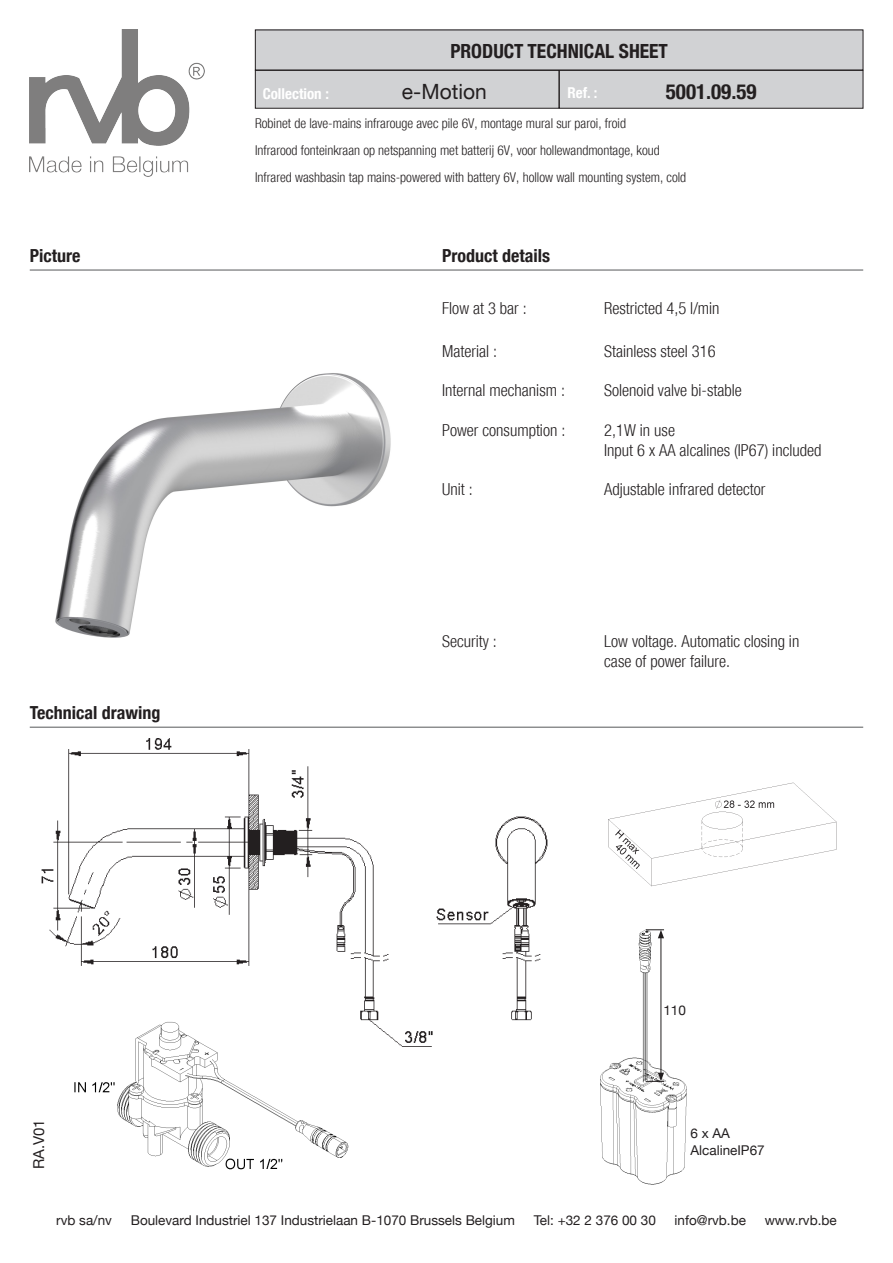
<style>
.page{position:relative;width:893px;height:1263px;background:#fff}
.page>*{position:absolute;margin:0;border:0;box-sizing:border-box;transform-origin:0 0}
.t1{font:700 21px "Helvetica Neue";color:#231f20}
.t2{font:21px "Helvetica Neue";color:#231f20}
.t3{font:700 19.5px "Helvetica Neue";color:#231f20}
.t4{font:700 18px "Helvetica Neue";color:#231f20}
.t5{font:300 16.5px/19.8px "Helvetica Neue";color:#231f20}
.t6{font:700 15px "Helvetica Neue";color:#fff}
.t7{font:15px "Helvetica Neue";color:#231f20}
.t8{font:300 13.5px "Helvetica Neue";color:#231f20}
.Bulles{font:13.5px/16.5px "Helvetica Neue";color:#231f20}
</style>
<div class="page">
<div style="left:255px;top:70px;width:304px;height:38px;background:#d1d2d4"></div>
<div style="left:255px;top:70px;width:304px;height:38px;border:1px solid #231f20"></div>
<div style="left:559px;top:70px;width:304px;height:38px;background:#d1d2d4"></div>
<div style="left:559px;top:70px;width:304px;height:38px;border:1px solid #231f20"></div>
<div style="left:255px;top:30px;width:608px;height:40px;background:#d1d2d4"></div>
<hr style="left:30px;top:727px;width:833px;height:1px;background:#57585a">
<hr style="left:30px;top:270px;width:833px;height:1px;background:#57585a">
<img style="left:30px;top:30px;width:174px;height:147px">
<img style="left:55px;top:373px;width:336px;height:265px">
<img style="left:74px;top:1059px;width:275px;height:111px">
<img style="left:608px;top:782px;width:229px;height:105px">
<img style="left:600px;top:929px;width:87px;height:256px">
<hr style="left:661px;top:936px;width:1px;height:139px;background:#231f20">
<svg style="left:646px;top:929px;width:18px;height:9px"></svg>
<svg style="left:646px;top:1073px;width:18px;height:9px"></svg>
<div style="left:663px;top:1040px;width:28px;height:23px;background:#fff"></div>
<img style="left:30px;top:726px;width:555px;height:333px">
<p class="t3" style="left:450px;top:39px;width:219px">PRODUCT TECHNICAL SHEET</p>
<p class="t2" style="left:402px;top:79px;width:86px">e-Motion</p>
<p class="t1" style="left:666px;top:79px;width:92px">5001.09.59</p>
<p class="t6" style="left:263px;top:84px;width:68px">Collection :</p>
<p class="t6" style="left:567px;top:84px;width:31px">Ref. :</p>
<p class="t4" style="left:30px;top:245px;width:52px">Picture</p>
<p class="t4" style="left:30px;top:702px;width:132px">Technical drawing</p>
<p class="t8" style="left:255px;top:115px;width:372px">Robinet de lave-mains infrarouge avec pile 6V, montage mural sur paroi, froid</p>
<p class="t8" style="left:255px;top:142px;width:406px">Infrarood fonteinkraan op netspanning met batterij 6V, voor hollewandmontage, koud</p>
<p class="t8" style="left:255px;top:169px;width:433px">Infrared washbasin tap mains-powered with battery 6V, hollow wall mounting system, cold</p>
<p class="t4" style="left:442px;top:245px;width:109px">Product details</p>
<p class="t5" style="left:442px;top:299px;width:86px">Flow at 3 bar :</p>
<p class="t5" style="left:604px;top:299px;width:117px">Restricted 4,5 l/min</p>
<p class="t5" style="left:442px;top:341px;width:56px">Material :</p>
<p class="t5" style="left:604px;top:341px;width:113px">Stainless steel 316</p>
<p class="t5" style="left:442px;top:380px;width:124px">Internal mechanism :</p>
<p class="t5" style="left:604px;top:380px;width:139px">Solenoid valve bi-stable</p>
<p class="t5" style="left:442px;top:420px;width:125px">Power consumption :</p>
<p class="t5" style="left:604px;top:420px;width:72px">2,1W in use</p>
<p class="t5" style="left:604px;top:440px;width:219px">Input 6 x AA alcalines (IP67) included</p>
<p class="t5" style="left:442px;top:479px;width:32px">Unit :</p>
<p class="t5" style="left:604px;top:479px;width:163px">Adjustable infrared detector</p>
<p class="t5" style="left:442px;top:632px;width:56px">Security :</p>
<p class="t5" style="left:604px;top:632px;width:197px">Low voltage. Automatic closing in case of power failure.</p>
<p class="t7" style="left:30px;top:1169px;width:52px;rotate:-90deg">RA.V01</p>
<p class="Bulles" style="left:663px;top:1002px;width:24px">110</p>
<p class="Bulles" style="left:690px;top:1125px;width:76px">6 x AA<br>AlcalineIP67</p>
<p class="Bulles" style="left:56px;top:1211px;width:57px">rvb sa/nv</p>
<p class="Bulles" style="left:131px;top:1211px;width:386px">Boulevard Industriel 137 Industrielaan B-1070 Brussels Belgium</p>
<p class="Bulles" style="left:534px;top:1211px;width:124px">Tel: +32 2 376 00 30</p>
<p class="Bulles" style="left:675px;top:1211px;width:73px">info@rvb.be</p>
<p class="Bulles" style="left:765px;top:1211px;width:73px">www.rvb.be</p>
</div>
